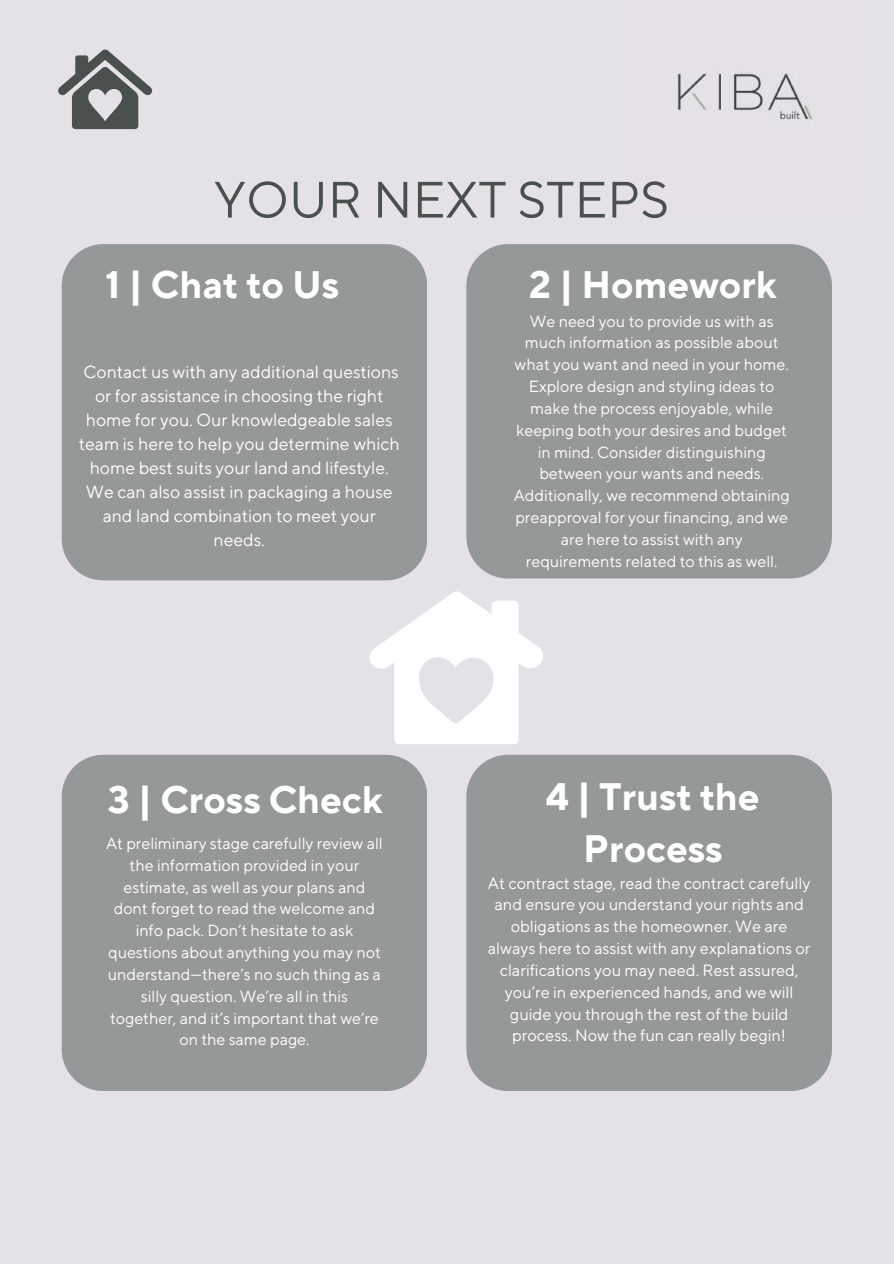
<style>
.page{position:relative;width:894px;height:1264px;background:#fff}
.page>*{position:absolute;margin:0;border:0;box-sizing:border-box;transform-origin:0 0}
.t1{font:51px "TT Norms Pro";color:#49504e}
.t2{font:700 38.1px/52.3px "TT Norms Pro";color:#fff;text-align:center}
.t3{font:17.4px/24px "TT Norms Pro";color:#fff;text-align:center}
.t4{font:16.2px/21.9px "TT Norms Pro";color:#fff;text-align:center}
.t5{font:16.05px/21.9px "TT Norms Pro";color:#fff;text-align:center}
</style>
<div class="page">
<div style="left:0;top:0;width:893px;height:1263px;background:#e5e2e7"></div>
<img style="left:677px;top:72px;width:135px;height:49px">
<div style="left:62px;top:244px;width:365px;height:336px;background:#959899;border-radius:42px"></div>
<div style="left:466px;top:754px;width:365px;height:337px;background:#959899;border-radius:42px"></div>
<div style="left:466px;top:244px;width:365px;height:334px;background:#959899;border-radius:42px"></div>
<svg style="left:58px;top:50px;width:94px;height:79px"></svg>
<div style="left:62px;top:754px;width:365px;height:337px;background:#959899;border-radius:42px"></div>
<svg style="left:369px;top:591px;width:174px;height:153px"></svg>
<h1 class="t1" style="left:214px;top:169px;width:456px">YOUR NEXT STEPS</h1>
<h2 class="t2" style="left:105px;top:260px;width:235px">1 | Chat to Us</h2>
<p class="t3" style="left:79px;top:360px;width:322px">Contact us with any additional questions or for assistance in choosing the right home for you. Our knowledgeable sales team is here to help you determine which home best suits your land and lifestyle.<br>We can also assist in packaging a house and land combination to meet your needs.</p>
<h2 class="t2" style="left:108px;top:774px;width:276px">3 | Cross Check</h2>
<p class="t5" style="left:106px;top:832px;width:278px">At preliminary stage carefully review all the information provided in your estimate, as well as your plans and dont forget to read the welcome and info pack. Don’t hesitate to ask questions about anything you may not understand—there’s no such thing as a silly question. We’re all in this together, and it’s important that we’re on the same page.</p>
<h2 class="t2" style="left:529px;top:260px;width:249px">2 | Homework</h2>
<p class="t5" style="left:513px;top:310px;width:277px">We need you to provide us with as much information as possible about what you want and need in your home.<br>Explore design and styling ideas to make the process enjoyable, while keeping both your desires and budget in mind. Consider distinguishing between your wants and needs.<br>Additionally, we recommend obtaining preapproval for your financing, and we are here to assist with any requirements related to this as well.</p>
<h2 class="t2" style="left:546px;top:771px;width:215px">4 | Trust the<br>Process</h2>
<p class="t4" style="left:487px;top:872px;width:324px">At contract stage, read the contract carefully and ensure you understand your rights and obligations as the homeowner. We are always here to assist with any explanations or clarifications you may need. Rest assured, you’re in experienced hands, and we will guide you through the rest of the build process. Now the fun can really begin!</p>
</div>
